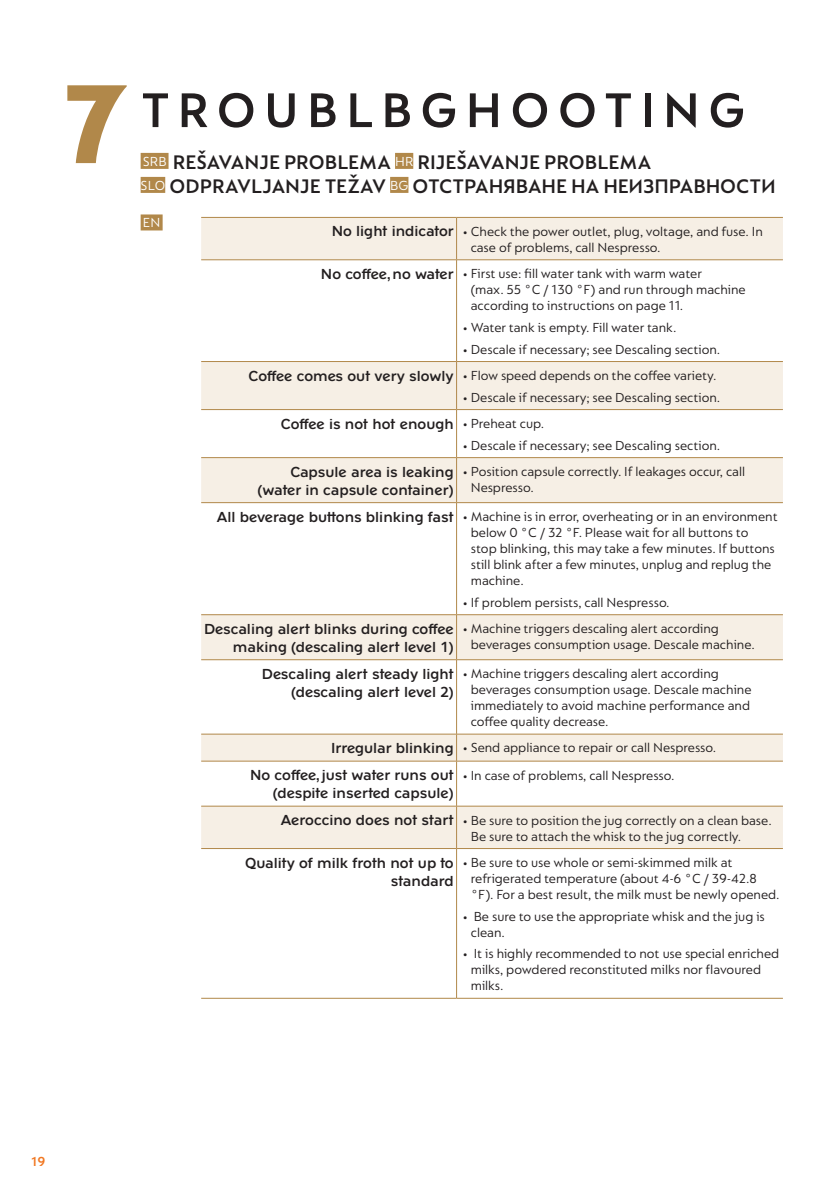
<style>
.page{position:relative;width:840px;height:1191px;background:#fff}
.page>*{position:absolute;margin:0;border:0;box-sizing:border-box;transform-origin:0 0}
.t1{font:120px "Nespresso Lucas Xtra Bd";color:#b1884a}
.t2{font:600 52px "Nespresso Lucas";letter-spacing:.155em;color:#231f20}
.t3{font:600 21px "Nespresso Lucas";letter-spacing:-.005em;color:#231f20}
.t4{font:14px/16px "Nespresso Lucas";color:#231f20}
.t5{font:700 14px/18px "Nespresso";color:#231f20;text-align:right}
.t6{font:600 14px "Nespresso Lucas";color:#f17721}
.t7{font:14px "Nespresso Lucas";color:#fff}
.s1{font-family:"Nespresso";font-weight:700}
.s2{font-family:"Nespresso Lucas";font-weight:400}
</style>
<div class="page">
<div style="left:140px;top:153px;width:28px;height:16px;background:#b1884a"></div>
<div style="left:395px;top:153px;width:18px;height:16px;background:#b1884a"></div>
<div style="left:140px;top:177px;width:25px;height:16px;background:#b1884a"></div>
<div style="left:390px;top:177px;width:18px;height:16px;background:#b1884a"></div>
<div style="left:140px;top:214px;width:22px;height:16px;background:#b1884a"></div>
<svg style="left:201px;top:218px;width:581px;height:630px"></svg>
<hr style="left:201px;top:217px;width:255px;height:1px;background:#b1884a">
<hr style="left:456px;top:218px;width:1px;height:41px;background:#b1884a">
<hr style="left:456px;top:217px;width:326px;height:1px;background:#b1884a">
<hr style="left:201px;top:259px;width:255px;height:1px;background:#b1884a">
<hr style="left:456px;top:260px;width:1px;height:101px;background:#b1884a">
<hr style="left:456px;top:259px;width:326px;height:1px;background:#b1884a">
<hr style="left:201px;top:361px;width:255px;height:1px;background:#b1884a">
<hr style="left:456px;top:362px;width:1px;height:47px;background:#b1884a">
<hr style="left:456px;top:361px;width:326px;height:1px;background:#b1884a">
<hr style="left:201px;top:409px;width:255px;height:1px;background:#b1884a">
<hr style="left:201px;top:457px;width:255px;height:1px;background:#b1884a">
<hr style="left:201px;top:502px;width:255px;height:1px;background:#b1884a">
<hr style="left:201px;top:614px;width:255px;height:1px;background:#b1884a">
<hr style="left:201px;top:659px;width:255px;height:1px;background:#b1884a">
<hr style="left:201px;top:734px;width:255px;height:1px;background:#b1884a">
<hr style="left:201px;top:761px;width:255px;height:1px;background:#b1884a">
<hr style="left:201px;top:806px;width:255px;height:1px;background:#b1884a">
<hr style="left:201px;top:848px;width:255px;height:1px;background:#b1884a">
<hr style="left:201px;top:998px;width:255px;height:1px;background:#b1884a">
<hr style="left:456px;top:410px;width:1px;height:47px;background:#b1884a">
<hr style="left:456px;top:458px;width:1px;height:44px;background:#b1884a">
<hr style="left:456px;top:503px;width:1px;height:111px;background:#b1884a">
<hr style="left:456px;top:615px;width:1px;height:44px;background:#b1884a">
<hr style="left:456px;top:660px;width:1px;height:74px;background:#b1884a">
<svg style="left:456px;top:735px;width:1px;height:26px"></svg>
<hr style="left:456px;top:761px;width:1px;height:45px;background:#b1884a">
<hr style="left:456px;top:806px;width:1px;height:42px;background:#b1884a">
<hr style="left:456px;top:849px;width:1px;height:149px;background:#b1884a">
<hr style="left:456px;top:409px;width:326px;height:1px;background:#b1884a">
<hr style="left:456px;top:457px;width:326px;height:1px;background:#b1884a">
<hr style="left:456px;top:502px;width:326px;height:1px;background:#b1884a">
<hr style="left:456px;top:614px;width:326px;height:1px;background:#b1884a">
<hr style="left:456px;top:659px;width:326px;height:1px;background:#b1884a">
<hr style="left:456px;top:734px;width:326px;height:1px;background:#b1884a">
<hr style="left:456px;top:761px;width:326px;height:1px;background:#b1884a">
<hr style="left:456px;top:806px;width:326px;height:1px;background:#b1884a">
<hr style="left:456px;top:848px;width:326px;height:1px;background:#b1884a">
<hr style="left:456px;top:998px;width:326px;height:1px;background:#b1884a">
<h1 class="t1" style="left:57px;top:55px;width:73px">7</h1>
<h2 class="t2" style="left:141px;top:80px;width:605px">TROUBLBGHOOTING</h2>
<h3 class="t3" style="left:143px;top:150px;width:509px"><sup>SRB</sup> REŠAVANJE PROBLEMA <sup>HR</sup> RIJEŠAVANJE PROBLEMA</h3>
<h3 class="t3" style="left:140px;top:174px;width:636px"><sup>SLO</sup> ODPRAVLJANJE TEŽAV <sup>BG</sup> ОТСТРАНЯВАНЕ НА НЕИЗПРАВНОСТИ</h3>
<p class="t7" style="left:143px;top:215px;width:19px">EN</p>
<p class="t4" style="left:470px;top:223px;width:293px;text-indent:-139px"><span class="s1">No light indicator</span> • Check the power outlet, plug, voltage, and fuse. In case of problems, call Nespresso.</p>
<p class="t4" style="left:470px;top:265px;width:276px;text-indent:-150px"><span class="s1">No coffee, no water</span> • First use: fill water tank with warm water<br>(max. 55 °C / 130 °F) and run through machine according to instructions on page 11.</p>
<p class="t4" style="left:462px;top:319px;width:215px">• Water tank is empty. Fill water tank.</p>
<p class="t4" style="left:248px;top:335px;width:473px;line-height:26.4px;text-align:right">• Descale if necessary; see Descaling section.<br><span class="s1">Coffee comes out very slowly</span> • Flow speed depends on the coffee variety.</p>
<p class="t4" style="left:462px;top:389px;width:259px">• Descale if necessary; see Descaling section.</p>
<p class="t5" style="left:280px;top:414px;width:265px">Coffee is not hot enough <span class="s2">• Preheat cup.</span></p>
<p class="t4" style="left:462px;top:437px;width:259px">• Descale if necessary; see Descaling section.</p>
<p class="t5" style="left:257px;top:462px;width:197px">Capsule area is leaking (water in capsule container)</p>
<p class="t4" style="left:470px;top:463px;width:276px;text-indent:-9px">• Position capsule correctly. If leakages occur, call<br>Nespresso.</p>
<p class="t4" style="left:470px;top:508px;width:308px;text-indent:-254px"><span class="s1">All beverage buttons blinking fast</span> • Machine is in error, overheating or in an environment below 0 °C / 32 °F. Please wait for all buttons to stop blinking, this may take a few minutes. If buttons still blink after a few minutes, unplug and replug the machine.</p>
<p class="t4" style="left:462px;top:594px;width:209px">• If problem persists, call Nespresso.</p>
<p class="t5" style="left:204px;top:619px;width:251px">Descaling alert blinks during coffee making (descaling alert level 1)</p>
<p class="t4" style="left:470px;top:620px;width:285px;text-indent:-9px">• Machine triggers descaling alert according beverages consumption usage. Descale machine.</p>
<p class="t5" style="left:261px;top:664px;width:193px">Descaling alert steady light (descaling alert level 2)</p>
<p class="t4" style="left:470px;top:665px;width:282px;text-indent:-9px">• Machine triggers descaling alert according beverages consumption usage. Descale machine immediately to avoid machine performance and coffee quality decrease.</p>
<p class="t4" style="left:331px;top:739px;width:386px"><span class="s1">Irregular blinking</span> • Send appliance to repair or call Nespresso.</p>
<p class="t5" style="left:250px;top:765px;width:205px">No coffee, just water runs out (despite inserted capsule)</p>
<p class="t4" style="left:462px;top:766px;width:214px">• In case of problems, call Nespresso.</p>
<p class="t4" style="left:470px;top:811px;width:302px;text-indent:-190px"><span class="s1">Aeroccino does not start</span> • Be sure to position the jug correctly on a clean base.<br>Be sure to attach the whisk to the jug correctly.</p>
<p class="t5" style="left:245px;top:853px;width:210px">Quality of milk froth not up to standard</p>
<p class="t4" style="left:470px;top:854px;width:310px;text-indent:-9px">• Be sure to use whole or semi-skimmed milk at refrigerated temperature (about 4-6 °C / 39-42.8 °F). For a best result, the milk must be newly opened.</p>
<p class="t4" style="left:470px;top:907px;width:295px;text-indent:-9px">• Be sure to use the appropriate whisk and the jug is clean.</p>
<p class="t4" style="left:470px;top:945px;width:310px;text-indent:-9px">• It is highly recommended to not use special enriched milks, powdered reconstituted milks nor flavoured milks.</p>
<p class="t6" style="left:31px;top:1153px;width:16px">19</p>
</div>
